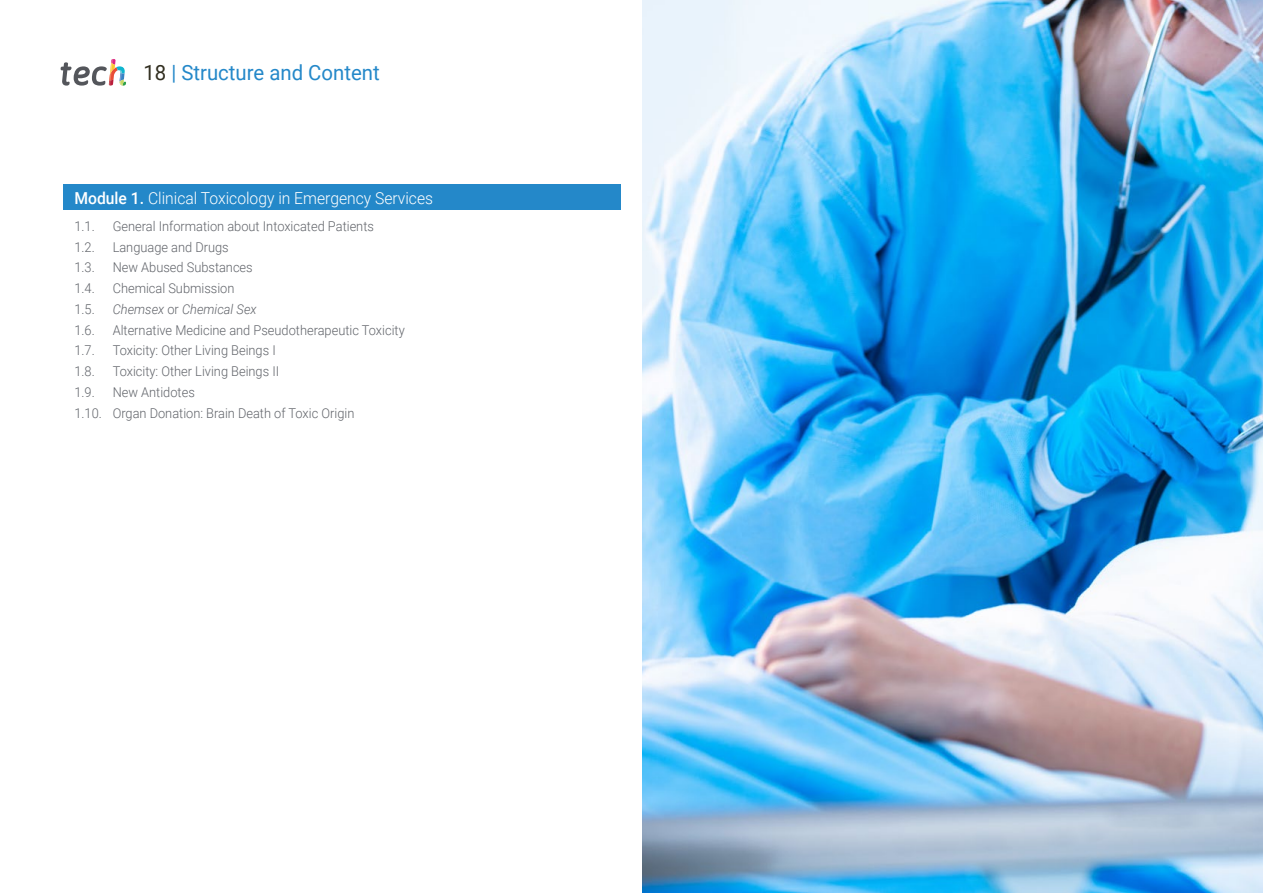
<style>
.page{position:relative;width:1263px;height:893px;background:#fff}
.page>*{position:absolute;margin:0;border:0;box-sizing:border-box;transform-origin:0 0}
.t1{font:21px "Roboto";color:#2488c9}
.t2{font:300 16.5px "Roboto";color:#fff;scale:.95 1}
.t3{font:300 13.5px/20.7px "Roboto";color:#61646a;scale:.95 1}
.t4{font:italic 300 13.5px "Roboto";color:#61646a;scale:.95 1}
.s1{color:#312e20}
.s2{font-weight:500}
.s3{font-style:normal}
</style>
<div class="page">
<div style="left:63px;top:185px;width:558px;height:25px;background:#2488c9"></div>
<svg style="left:61px;top:59px;width:65px;height:27px"></svg>
<img style="left:642px;top:0;width:621px;height:893px">
<h1 class="t1" style="left:144px;top:57px;width:238px"><span class="s1">18</span> | Structure and Content</h1>
<p class="t2" style="left:74px;top:186px;width:379px"><span class="s2">Module 1.</span> Clinical Toxicology in Emergency Services</p>
<p class="t3" style="left:74px;top:215px;width:23px">1.1.</p>
<p class="t3" style="left:113px;top:215px;width:276px">General Information about Intoxicated Patients</p>
<p class="t3" style="left:74px;top:236px;width:23px">1.2.</p>
<p class="t3" style="left:113px;top:236px;width:124px">Language and Drugs</p>
<p class="t3" style="left:74px;top:257px;width:23px">1.3.</p>
<p class="t3" style="left:113px;top:257px;width:149px">New Abused Substances</p>
<p class="t3" style="left:74px;top:277px;width:23px">1.4.</p>
<p class="t3" style="left:113px;top:277px;width:130px">Chemical Submission</p>
<p class="t3" style="left:74px;top:298px;width:23px">1.5.</p>
<p class="t4" style="left:113px;top:300px;width:153px">Chemsex <span class="s3">or</span> Chemical Sex</p>
<p class="t3" style="left:74px;top:319px;width:23px">1.6.</p>
<p class="t3" style="left:113px;top:319px;width:309px">Alternative Medicine and Pseudotherapeutic Toxicity</p>
<p class="t3" style="left:74px;top:340px;width:23px">1.7.</p>
<p class="t3" style="left:113px;top:340px;width:173px">Toxicity: Other Living Beings I</p>
<p class="t3" style="left:74px;top:360px;width:23px">1.8.</p>
<p class="t3" style="left:113px;top:360px;width:177px">Toxicity: Other Living Beings II</p>
<p class="t3" style="left:74px;top:381px;width:23px">1.9.</p>
<p class="t3" style="left:74px;top:381px;width:296px;text-indent:38px">New Antidotes<br>1.10. Organ Donation: Brain Death of Toxic Origin</p>
</div>
